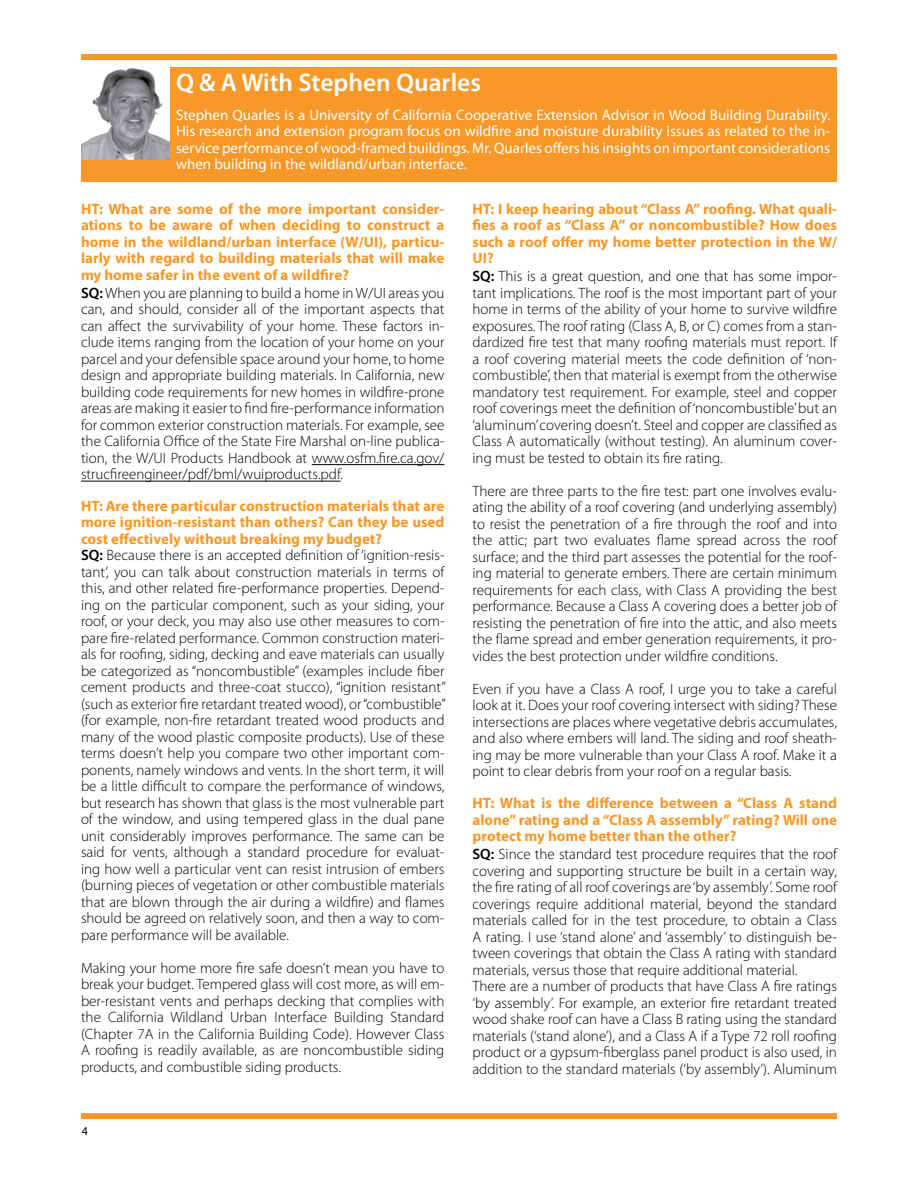
<style>
.page{position:relative;width:918px;height:1188px;background:#fff}
.page>*{position:absolute;margin:0;border:0;box-sizing:border-box;transform-origin:0 0}
.t1{font:600 25.5px "Myriad Pro";color:#fff}
.t2{font:300 15px/16.5px "Myriad Pro";color:#000;text-align:justify}
.t3{font:700 15px/16.5px "Myriad Pro";color:#f89828;text-align:justify}
.t4{font:15px/16.5px "Myriad Pro";color:#fff;text-align:justify}
.t5{font:12px "Myriad Pro";color:#000}
.s1{font-weight:600}
.s2{font-weight:700;color:#f89828}
</style>
<div class="page">
<div style="left:81px;top:1113px;width:756px;height:6px;background:#f89828"></div>
<div style="left:81px;top:54px;width:756px;height:6px;background:#f89828"></div>
<div style="left:81px;top:68px;width:756px;height:114px;background:#f89828"></div>
<img style="left:81px;top:68px;width:88px;height:91px">
<hr style="left:312px;top:464px;width:132px;height:1px;background:#000">
<hr style="left:81px;top:481px;width:260px;height:1px;background:#000">
<h1 class="t1" style="left:176px;top:66px;width:307px">Q &amp; A With Stephen Quarles</h1>
<p class="t4" style="left:176px;top:106px;width:656px">Stephen Quarles is a University of California Cooperative Extension Advisor in Wood Building Durability.<br>His research and extension program focus on wildfire and moisture durability issues as related to the in&shy;service performance of wood-framed buildings. Mr. Quarles offers his insights on important considerations when building in the wildland/urban interface.</p>
<p class="t3" style="left:81px;top:200px;width:365px">HT: What are some of the more important consider&shy;ations to be aware of when deciding to construct a home in the wildland/urban interface (W/UI), particu&shy;larly with regard to building materials that will make my home safer in the event of a wildfire?</p>
<p class="t2" style="left:81px;top:284px;width:365px"><span class="s1">SQ:</span> When you are planning to build a home in W/UI areas you can, and should, consider all of the important aspects that can affect the survivability of your home. These factors in&shy;clude items ranging from the location of your home on your parcel and your defensible space around your home, to home design and appropriate building materials. In California, new building code requirements for new homes in wildfire-prone areas are making it easier to find fire-performance information for common exterior construction materials. For example, see the California Office of the State Fire Marshal on-line publica&shy;tion, the W/UI Products Handbook at www.osfm.fire.ca.gov/ strucfireengineer/pdf/bml/wuiproducts.pdf.</p>
<p class="t2" style="left:81px;top:497px;width:366px;text-align:left"><span class="s2">HT: Are there particular construction materials that are more ignition-resistant than others? Can they be used cost effectively without breaking my budget?<br></span><span class="s1">SQ:</span> Because there is an accepted definition of ‘ignition-resis&shy;tant’, you can talk about construction materials in terms of this, and other related fire-performance properties. Depend&shy;ing on the particular component, such as your siding, your roof, or your deck, you may also use other measures to com&shy;pare fire-related performance. Common construction materi&shy;als for roofing, siding, decking and eave materials can usually be categorized as “noncombustible” (examples include fiber cement products and three-coat stucco), “ignition resistant” (such as exterior fire retardant treated wood), or “combustible” (for example, non-fire retardant treated wood products and many of the wood plastic composite products). Use of these terms doesn’t help you compare two other important com&shy;ponents, namely windows and vents. In the short term, it will be a little difficult to compare the performance of windows, but research has shown that glass is the most vulnerable part of the window, and using tempered glass in the dual pane unit considerably improves performance. The same can be said for vents, although a standard procedure for evaluat&shy;ing how well a particular vent can resist intrusion of embers (burning pieces of vegetation or other combustible materials that are blown through the air during a wildfire) and flames should be agreed on relatively soon, and then a way to com&shy;pare performance will be available.</p>
<p class="t2" style="left:81px;top:959px;width:365px">Making your home more fire safe doesn’t mean you have to break your budget. Tempered glass will cost more, as will em&shy;ber-resistant vents and perhaps decking that complies with the California Wildland Urban Interface Building Standard (Chapter 7A in the California Building Code). However Class A roofing is readily available, as are noncombustible siding products, and combustible siding products.</p>
<p class="t3" style="left:472px;top:200px;width:366px">HT: I keep hearing about “Class A” roofing. What quali&shy;fies a roof as “Class A” or noncombustible? How does such a roof offer my home better protection in the W/ UI?</p>
<p class="t2" style="left:472px;top:268px;width:366px"><span class="s1">SQ:</span> This is a great question, and one that has some impor&shy;tant implications. The roof is the most important part of your home in terms of the ability of your home to survive wildfire exposures. The roof rating (Class A, B, or C) comes from a stan&shy;dardized fire test that many roofing materials must report. If a roof covering material meets the code definition of ‘non&shy;combustible’, then that material is exempt from the otherwise mandatory test requirement. For example, steel and copper roof coverings meet the definition of ‘noncombustible’ but an ‘aluminum’ covering doesn’t. Steel and copper are classified as Class A automatically (without testing). An aluminum cover&shy;ing must be tested to obtain its fire rating.</p>
<p class="t2" style="left:472px;top:482px;width:366px">There are three parts to the fire test: part one involves evalu&shy;ating the ability of a roof covering (and underlying assembly) to resist the penetration of a fire through the roof and into the attic; part two evaluates flame spread across the roof surface; and the third part assesses the potential for the roof&shy;ing material to generate embers. There are certain minimum requirements for each class, with Class A providing the best performance. Because a Class A covering does a better job of resisting the penetration of fire into the attic, and also meets the flame spread and ember generation requirements, it pro&shy;vides the best protection under wildfire conditions.</p>
<p class="t2" style="left:472px;top:680px;width:366px">Even if you have a Class A roof, I urge you to take a careful look at it. Does your roof covering intersect with siding? These intersections are places where vegetative debris accumulates, and also where embers will land. The siding and roof sheath&shy;ing may be more vulnerable than your Class A roof. Make it a point to clear debris from your roof on a regular basis.</p>
<p class="t3" style="left:472px;top:795px;width:366px">HT: What is the difference between a “Class A stand alone” rating and a “Class A assembly” rating? Will one protect my home better than the other?</p>
<p class="t2" style="left:472px;top:846px;width:366px;text-align:left"><span class="s1">SQ:</span> Since the standard test procedure requires that the roof covering and supporting structure be built in a certain way, the fire rating of all roof coverings are ‘by assembly’. Some roof coverings require additional material, beyond the standard materials called for in the test procedure, to obtain a Class A rating. I use ‘stand alone’ and ‘assembly’ to distinguish be&shy;tween coverings that obtain the Class A rating with standard materials, versus those that require additional material.<br>There are a number of products that have Class A fire ratings ‘by assembly’. For example, an exterior fire retardant treated wood shake roof can have a Class B rating using the standard materials (‘stand alone’), and a Class A if a Type 72 roll roofing product or a gypsum-fiberglass panel product is also used, in addition to the standard materials (‘by assembly’). Aluminum</p>
<p class="t5" style="left:82px;top:1123px;width:8px">4</p>
</div>
